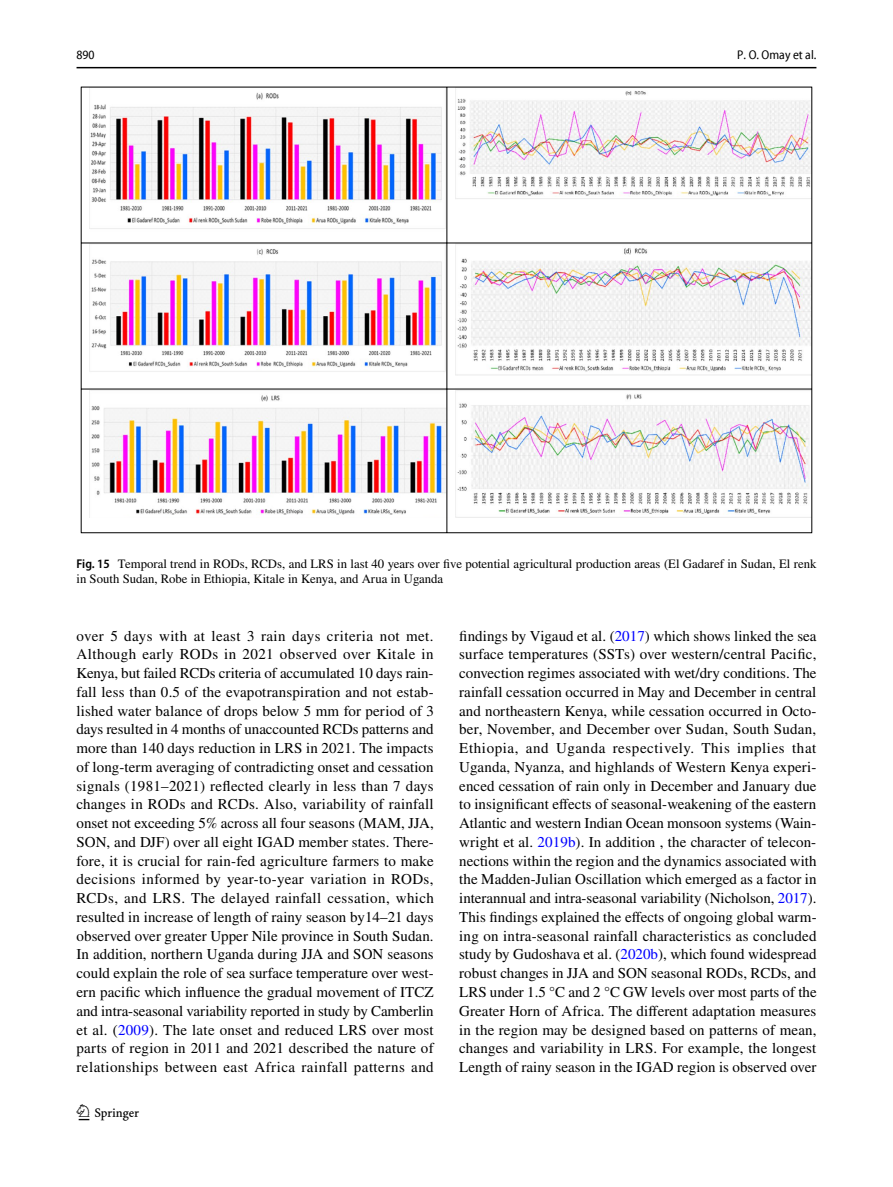
<style>
.page{position:relative;width:893px;height:1187px;background:#fff}
.page>*{position:absolute;margin:0;border:0;box-sizing:border-box;transform-origin:0 0}
.t1{font:22.5px "Springnew Regular 2";color:#000}
.t2{font:15px/18.8px "STIX";letter-spacing:.015em;color:#000;text-align:justify}
.t3{font:12.75px/15px "STIX";color:#000}
.t4{font:semi-condensed 12.75px "Myriad Pro Unic";color:#000}
.t5{font:12.75px "Myriad Pro Unic Semi Condensed 2";color:#000}
.s1{font-family:"Myriad Pro";font-weight:600;font-stretch:semi-condensed}
.s2{color:#00f}
</style>
<div class="page">
<hr style="left:77px;top:67px;width:739px;height:1px;background:#000">
<img style="left:89px;top:88px;width:722px;height:430px">
<hr style="left:81px;top:87px;width:1px;height:445px;background:#000">
<hr style="left:446px;top:87px;width:1px;height:155px;background:#000">
<hr style="left:446px;top:243px;width:1px;height:145px;background:#000">
<hr style="left:446px;top:389px;width:1px;height:143px;background:#000">
<hr style="left:811px;top:87px;width:1px;height:445px;background:#000">
<hr style="left:81px;top:87px;width:731px;height:1px;background:#000">
<hr style="left:82px;top:242px;width:729px;height:1px;background:#000">
<hr style="left:82px;top:388px;width:729px;height:1px;background:#000">
<hr style="left:81px;top:532px;width:731px;height:1px;background:#000">
<p class="t5" style="left:77px;top:50px;width:20px">890</p>
<p class="t4" style="left:737px;top:50px;width:81px">P. O. Omay et al.</p>
<p class="t3" style="left:77px;top:557px;width:741px"><span class="s1">Fig. 15</span> Temporal trend in RODs, RCDs, and LRS in last 40 years over five potential agricultural production areas (El Gadaref in Sudan, El renk in South Sudan, Robe in Ethiopia, Kitale in Kenya, and Arua in Uganda</p>
<p class="t2" style="left:77px;top:627px;width:359px">over 5 days with at least 3 rain days criteria not met.<br>Although early RODs in 2021 observed over Kitale in Kenya, but failed RCDs criteria of accumulated 10 days rain&shy;fall less than 0.5 of the evapotranspiration and not estab&shy;lished water balance of drops below 5 mm for period of 3 days resulted in 4 months of unaccounted RCDs patterns and more than 140 days reduction in LRS in 2021. The impacts of long-term averaging of contradicting onset and cessation signals (1981–2021) reflected clearly in less than 7 days changes in RODs and RCDs. Also, variability of rainfall onset not exceeding 5% across all four seasons (MAM, JJA, SON, and DJF) over all eight IGAD member states. There&shy;fore, it is crucial for rain-fed agriculture farmers to make decisions informed by year-to-year variation in RODs, RCDs, and LRS. The delayed rainfall cessation, which resulted in increase of length of rainy season by14–21 days observed over greater Upper Nile province in South Sudan.<br>In addition, northern Uganda during JJA and SON seasons could explain the role of sea surface temperature over west&shy;ern pacific which influence the gradual movement of ITCZ and intra-seasonal variability reported in study by Camberlin et al. (<span class="s2">2009</span>). The late onset and reduced LRS over most parts of region in 2011 and 2021 described the nature of relationships between east Africa rainfall patterns and</p>
<p class="t2" style="left:459px;top:627px;width:359px">findings by Vigaud et al. (<span class="s2">2017</span>) which shows linked the sea surface temperatures (SSTs) over western/central Pacific, convection regimes associated with wet/dry conditions. The rainfall cessation occurred in May and December in central and northeastern Kenya, while cessation occurred in Octo&shy;ber, November, and December over Sudan, South Sudan, Ethiopia, and Uganda respectively. This implies that Uganda, Nyanza, and highlands of Western Kenya experi&shy;enced cessation of rain only in December and January due to insignificant effects of seasonal-weakening of the eastern Atlantic and western Indian Ocean monsoon systems (Wain&shy;wright et al. <span class="s2">2019b</span>). In addition , the character of telecon&shy;nections within the region and the dynamics associated with the Madden-Julian Oscillation which emerged as a factor in interannual and intra-seasonal variability (Nicholson, <span class="s2">2017</span>).<br>This findings explained the effects of ongoing global warm&shy;ing on intra-seasonal rainfall characteristics as concluded study by Gudoshava et al. (<span class="s2">2020b</span>), which found widespread robust changes in JJA and SON seasonal RODs, RCDs, and LRS under 1.5 °C and 2 °C GW levels over most parts of the Greater Horn of Africa. The different adaptation measures in the region may be designed based on patterns of mean, changes and variability in LRS. For example, the longest Length of rainy season in the IGAD region is observed over</p>
<h1 class="t1" style="left:79px;top:1104px;width:62px">1 3</h1>
</div>
